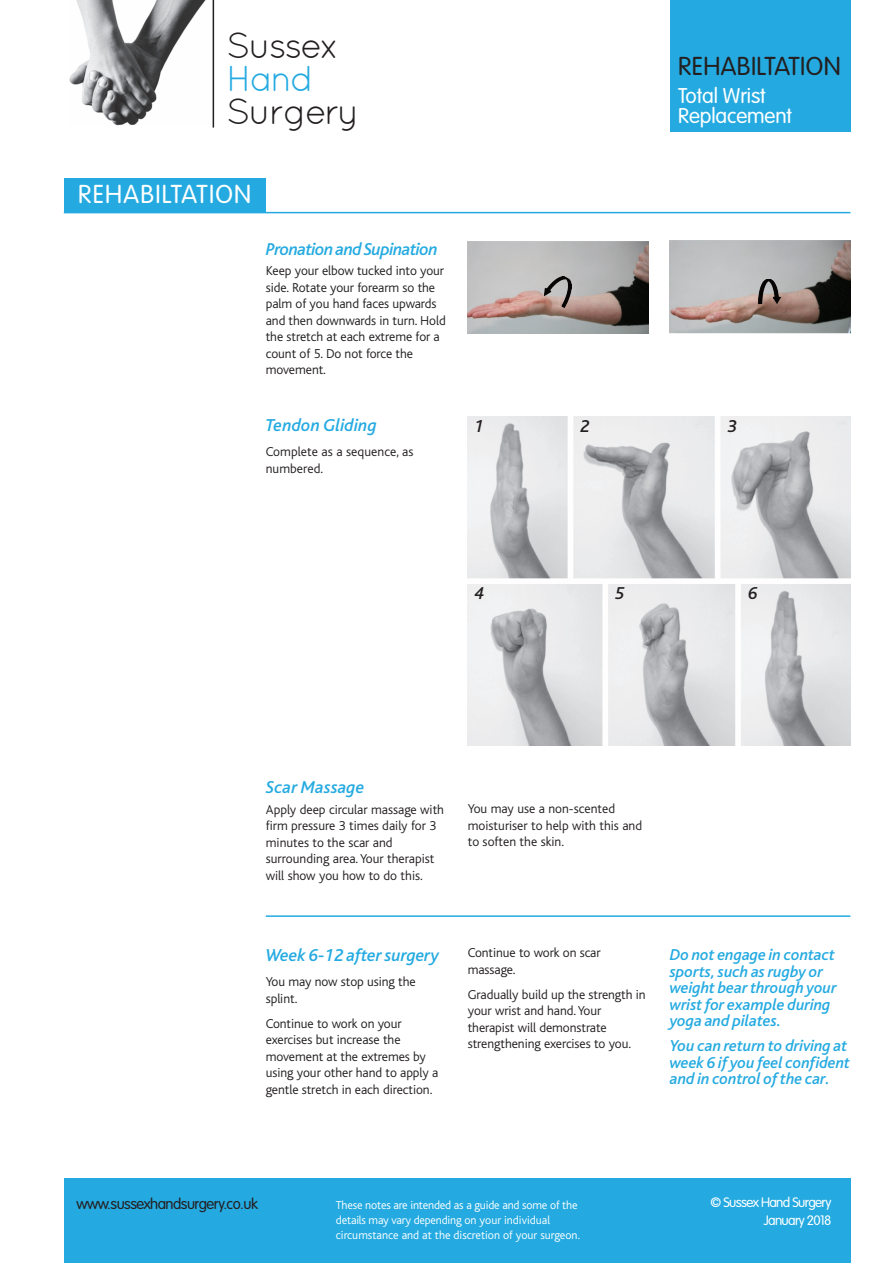
<style>
.page{position:relative;width:893px;height:1263px;background:#fff}
.page>*{position:absolute;margin:0;border:0;box-sizing:border-box;transform-origin:0 0}
.t1{font:36px "Quicksand";letter-spacing:-.05em;color:#231f20}
.t2{font:36px "Quicksand";color:#24aae1}
.t3{font:300 25.5px "VAG Rounded";letter-spacing:.015em;color:#231f20}
.t4{font:300 25.5px "VAG Rounded";letter-spacing:.05em;color:#fff}
.t5{font:300 21px/19.5px "VAG Rounded";letter-spacing:-.005em;color:#fff}
.t6{font:italic 500 18px "Bliss";letter-spacing:-.005em;color:#24aae1}
.t7{font:italic 500 18px "Bliss";letter-spacing:-.03em;color:#24aae1}
.t8{font:italic 500 18px "Bliss";color:#231f20}
.t9{font:italic 500 16.5px/16.5px "Bliss";letter-spacing:-.005em;color:#24aae1}
.t10{font:300 15px "VAG Rounded";letter-spacing:-.035em;color:#231f20}
.t11{font:300 13.5px/16.5px "Bliss";letter-spacing:-.005em;color:#231f20}
.t12{font:300 13.5px/18px "VAG Rounded";letter-spacing:-.05em;color:#fff;text-align:right}
.t13{font:300 12px/15px "Bliss";letter-spacing:-.015em;color:#fff}
</style>
<div class="page">
<img style="left:70px;top:0;width:143px;height:125px">
<hr style="left:213px;top:0;width:1px;height:128px;background:#231f20">
<hr style="left:64px;top:212px;width:786px;height:1px;background:#24aae1">
<div style="left:670px;top:0;width:180px;height:132px;background:#24aae1"></div>
<div style="left:64px;top:179px;width:202px;height:34px;background:#24aae1"></div>
<div style="left:64px;top:1178px;width:786px;height:85px;background:#24aae1"></div>
<img style="left:468px;top:241px;width:180px;height:92px">
<img style="left:544px;top:276px;width:28px;height:31px">
<img style="left:670px;top:240px;width:180px;height:93px">
<img style="left:758px;top:280px;width:23px;height:23px">
<hr style="left:266px;top:915px;width:584px;height:2px;background:#24aae1">
<img style="left:468px;top:417px;width:382px;height:328px">
<h1 class="t1" style="left:227px;top:33px;width:115px">Sussex</h1>
<h1 class="t2" style="left:227px;top:66px;width:89px">Hand</h1>
<h1 class="t1" style="left:227px;top:99px;width:134px">Surgery</h1>
<h2 class="t4" style="left:78px;top:183px;width:175px">REHABILTATION</h2>
<h3 class="t7" style="left:266px;top:243px;width:174px">PronationandSupination</h3>
<p class="t11" style="left:266px;top:264px;width:182px">Keep your elbow tucked into your side. Rotate your forearm so the palm of you hand faces upwards and then downwards in turn. Hold the stretch at each extreme for a count of 5. Do not force the movement.</p>
<h3 class="t6" style="left:266px;top:419px;width:113px">Tendon Gliding</h3>
<p class="t11" style="left:266px;top:445px;width:149px">Complete as a sequence, as numbered.</p>
<h2 class="t3" style="left:678px;top:56px;width:164px">REHABILTATION</h2>
<h3 class="t5" style="left:678px;top:88px;width:115px">Total Wrist<br>Replacement</h3>
<h3 class="t8" style="left:474px;top:420px;width:11px">1</h3>
<h3 class="t8" style="left:580px;top:420px;width:11px">2</h3>
<h3 class="t8" style="left:728px;top:420px;width:11px">3</h3>
<h3 class="t8" style="left:474px;top:588px;width:11px">4</h3>
<h3 class="t8" style="left:615px;top:588px;width:11px">5</h3>
<h3 class="t8" style="left:748px;top:588px;width:11px">6</h3>
<h3 class="t6" style="left:266px;top:781px;width:100px">Scar Massage</h3>
<p class="t11" style="left:266px;top:802px;width:180px">Apply deep circular massage with firm pressure 3 times daily for 3 minutes to the scar and surrounding area.Your therapist will show you how to do this.</p>
<p class="t11" style="left:468px;top:802px;width:176px">You may use a non-scented moisturiser to help with this and to soften the skin.</p>
<h3 class="t6" style="left:266px;top:949px;width:175px">Week 6-12 after surgery</h3>
<p class="t11" style="left:266px;top:975px;width:151px">You may now stop using the splint.</p>
<p class="t11" style="left:266px;top:1016px;width:174px">Continue to work on your exercises but increase the movement at the extremes by using your other hand to apply a gentle stretch in each direction.</p>
<p class="t11" style="left:468px;top:946px;width:134px">Continue to work on scar massage.</p>
<p class="t11" style="left:468px;top:987px;width:179px">Gradually build up the strength in your wrist and hand.Your therapist will demonstrate strengthening exercises to you.</p>
<p class="t9" style="left:670px;top:948px;width:169px">Do not engage in contact sports,such as rugby or weight bear through your wrist for example during yoga and pilates.</p>
<p class="t9" style="left:670px;top:1039px;width:182px">You can return to driving at week 6 if you feel confident and in control ofthe car.</p>
<p class="t10" style="left:77px;top:1197px;width:183px">www.sussexhandsurgery.co.uk</p>
<p class="t12" style="left:711px;top:1195px;width:122px">© Sussex Hand Surgery<br>January 2018</p>
<p class="t13" style="left:336px;top:1198px;width:246px">These notes are intended as a guide and some of the details may vary depending on your individual circumstance and at the discretion of your surgeon.</p>
</div>
